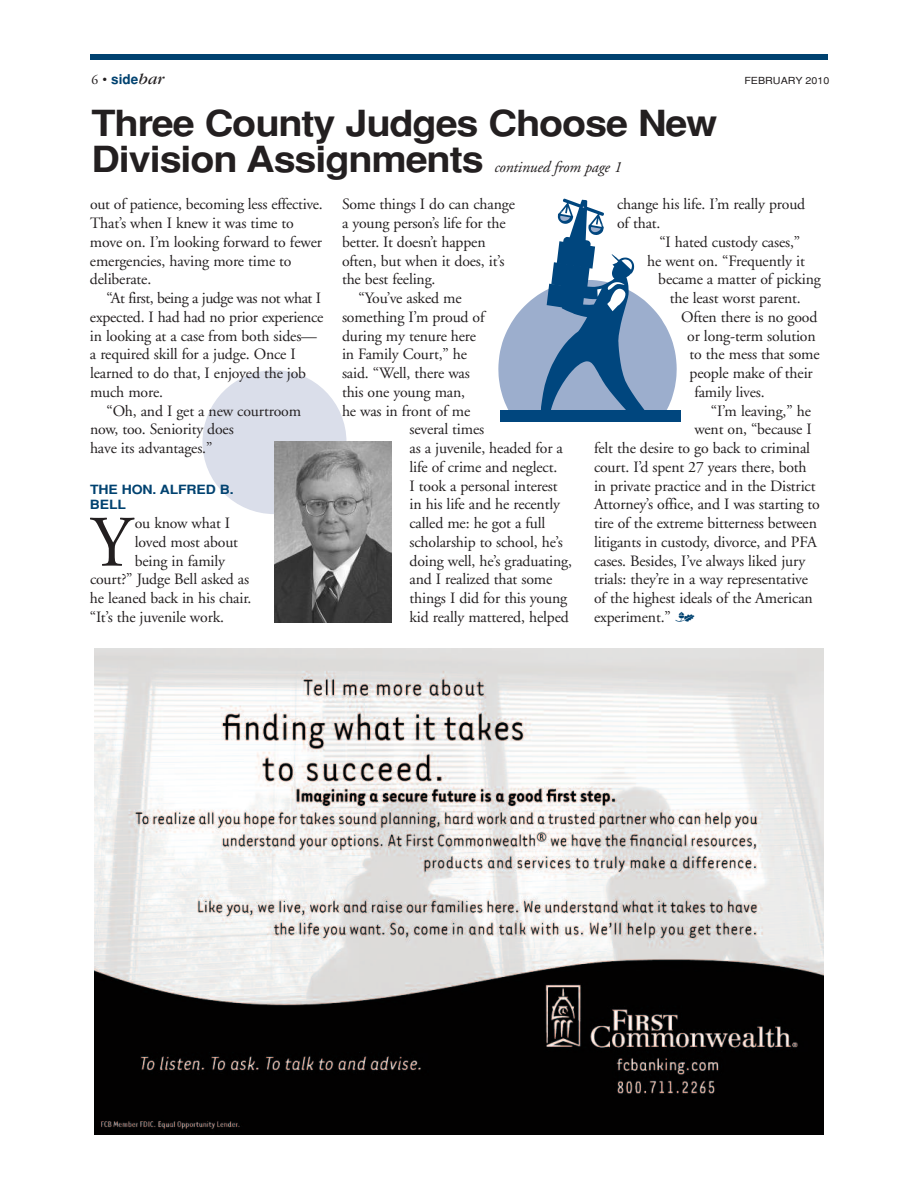
<style>
.page{position:relative;width:918px;height:1188px;background:#fff}
.page>*{position:absolute;margin:0;border:0;box-sizing:border-box;transform-origin:0 0}
.t1{font:72.3px "Adobe Garamond";color:#231f20}
.t2{font:700 36px/36px "Helvetica";letter-spacing:-.03em;color:#231f20;scale:1.1 1}
.t3{font:15.75px/18.8px "Adobe Garamond";letter-spacing:-.01em;color:#231f20}
.t4{font:italic 15.75px "Adobe Garamond";letter-spacing:-.01em;color:#231f20}
.t5{font:700 13.5px "Helvetica";color:#004270}
.t6{font:700 12.75px/15px "Helvetica";letter-spacing:-.01em;color:#004270;scale:1.1 1}
.t7{font:9.75px "Helvetica";color:#231f20;scale:1.1 1}
.s1{font-family:"Adobe Garamond";font-weight:400;color:#231f20}
.s2{font-weight:400;color:#231f20}
.s3{font-family:"Garamond";font-weight:400;font-style:italic;font-size:16.5px;color:#231f20}
.s4{font-family:"Type Embellishments One Let Plain";color:#004270}
</style>
<div class="page">
<div style="left:202px;top:370px;width:144px;height:144px;background:#dadeea;border-radius:50%"></div>
<div style="left:90px;top:54px;width:738px;height:6px;background:#004270"></div>
<img style="left:274px;top:442px;width:118px;height:180px">
<div style="left:501px;top:411px;width:180px;height:11px;background:#00467e"></div>
<svg style="left:498px;top:199px;width:179px;height:221px"></svg>
<img style="left:95px;top:648px;width:728px;height:486px">
<p class="t5" style="left:92px;top:72px;width:74px"><span class="s1">6</span> <span class="s2">•</span> side<span class="s3">bar</span></p>
<p class="t7" style="left:744px;top:75px;width:79px">FEBRUARY 2010</p>
<h2 class="t2" style="left:92px;top:105px;width:570px">Three County Judges Choose New<br>Division Assignments</h2>
<p class="t4" style="left:494px;top:160px;width:129px">continued from page 1</p>
<p class="t3" style="left:90px;top:196px;width:234px">out of patience, becoming less effective.<br>That’s when I knew it was time to move on. I’m looking forward to fewer emergencies, having more time to deliberate.</p>
<p class="t3" style="left:90px;top:290px;width:235px;text-indent:16px">“At first, being a judge was not what I expected. I had had no prior experience in looking at a case from both sides— a required skill for a judge. Once I learned to do that, I enjoyed the job much more.</p>
<p class="t3" style="left:90px;top:403px;width:213px;text-indent:16px">“Oh, and I get a new courtroom now, too. Seniority does<br>have its advantages.”</p>
<p class="t6" style="left:90px;top:482px;width:132px">THE HON. ALFRED B.<br>BELL</p>
<h1 class="t1" style="left:90px;top:514px;width:43px">Y</h1>
<p class="t3" style="left:135px;top:515px;width:97px">ou know what I</p>
<p class="t3" style="left:135px;top:534px;width:105px">loved most about</p>
<p class="t3" style="left:135px;top:553px;width:92px">being in family</p>
<p class="t3" style="left:90px;top:571px;width:161px">court?” Judge Bell asked as</p>
<p class="t3" style="left:90px;top:590px;width:163px">he leaned back in his chair.</p>
<p class="t3" style="left:90px;top:609px;width:136px">“It’s the juvenile work.</p>
<p class="t3" style="left:342px;top:196px;width:174px">Some things I do can change</p>
<p class="t3" style="left:342px;top:215px;width:165px">a young person’s life for the</p>
<p class="t3" style="left:342px;top:234px;width:145px">better. It doesn’t happen</p>
<p class="t3" style="left:342px;top:253px;width:164px">often, but when it does, it’s</p>
<p class="t3" style="left:342px;top:271px;width:95px">the best feeling.</p>
<p class="t3" style="left:359px;top:290px;width:105px">“You’ve asked me</p>
<p class="t3" style="left:342px;top:309px;width:144px">something I’m proud of</p>
<p class="t3" style="left:342px;top:328px;width:136px">during my tenure here</p>
<p class="t3" style="left:342px;top:346px;width:127px">in Family Court,” he</p>
<p class="t3" style="left:342px;top:365px;width:129px">said. “Well, there was</p>
<p class="t3" style="left:342px;top:384px;width:125px">this one young man,</p>
<p class="t3" style="left:342px;top:403px;width:130px">he was in front of me</p>
<p class="t3" style="left:410px;top:421px;width:76px">several times</p>
<p class="t3" style="left:410px;top:440px;width:155px">as a juvenile, headed for a</p>
<p class="t3" style="left:410px;top:459px;width:149px">life of crime and neglect.</p>
<p class="t3" style="left:410px;top:478px;width:150px">I took a personal interest</p>
<p class="t3" style="left:410px;top:496px;width:152px">in his life and he recently</p>
<p class="t3" style="left:410px;top:515px;width:137px">called me: he got a full</p>
<p class="t3" style="left:410px;top:534px;width:155px">scholarship to school, he’s</p>
<p class="t3" style="left:410px;top:553px;width:164px">doing well, he’s graduating,</p>
<p class="t3" style="left:410px;top:571px;width:144px">and I realized that some</p>
<p class="t3" style="left:410px;top:590px;width:159px">things I did for this young</p>
<p class="t3" style="left:410px;top:609px;width:161px">kid really mattered, helped</p>
<p class="t3" style="left:617px;top:196px;width:190px">change his life. I’m really proud of that.</p>
<p class="t3" style="left:659px;top:234px;width:142px">“I hated custody cases,”</p>
<p class="t3" style="left:647px;top:253px;width:159px">he went on. “Frequently it</p>
<p class="t3" style="left:658px;top:271px;width:164px">became a matter of picking</p>
<p class="t3" style="left:670px;top:290px;width:132px">the least worst parent.</p>
<p class="t3" style="left:681px;top:309px;width:138px">Often there is no good</p>
<p class="t3" style="left:687px;top:328px;width:130px">or long-term solution</p>
<p class="t3" style="left:690px;top:346px;width:132px">to the mess that some</p>
<p class="t3" style="left:690px;top:365px;width:125px">people make of their</p>
<p class="t3" style="left:694px;top:384px;width:72px">family lives.</p>
<p class="t3" style="left:711px;top:403px;width:102px">“I’m leaving,” he</p>
<p class="t3" style="left:694px;top:421px;width:119px">went on, “because I</p>
<p class="t3" style="left:594px;top:440px;width:218px">felt the desire to go back to criminal</p>
<p class="t3" style="left:594px;top:459px;width:214px">court. I’d spent 27 years there, both</p>
<p class="t3" style="left:594px;top:478px;width:223px">in private practice and in the District</p>
<p class="t3" style="left:594px;top:496px;width:227px">Attorney’s office, and I was starting to</p>
<p class="t3" style="left:594px;top:515px;width:224px">tire of the extreme bitterness between</p>
<p class="t3" style="left:594px;top:534px;width:224px">litigants in custody, divorce, and PFA</p>
<p class="t3" style="left:594px;top:553px;width:213px">cases. Besides, I’ve always liked jury</p>
<p class="t3" style="left:594px;top:571px;width:216px">trials: they’re in a way representative</p>
<p class="t3" style="left:594px;top:590px;width:220px">of the highest ideals of the American</p>
<p class="t3" style="left:594px;top:609px;width:103px">experiment.” <span class="s4">-</span></p>
</div>
